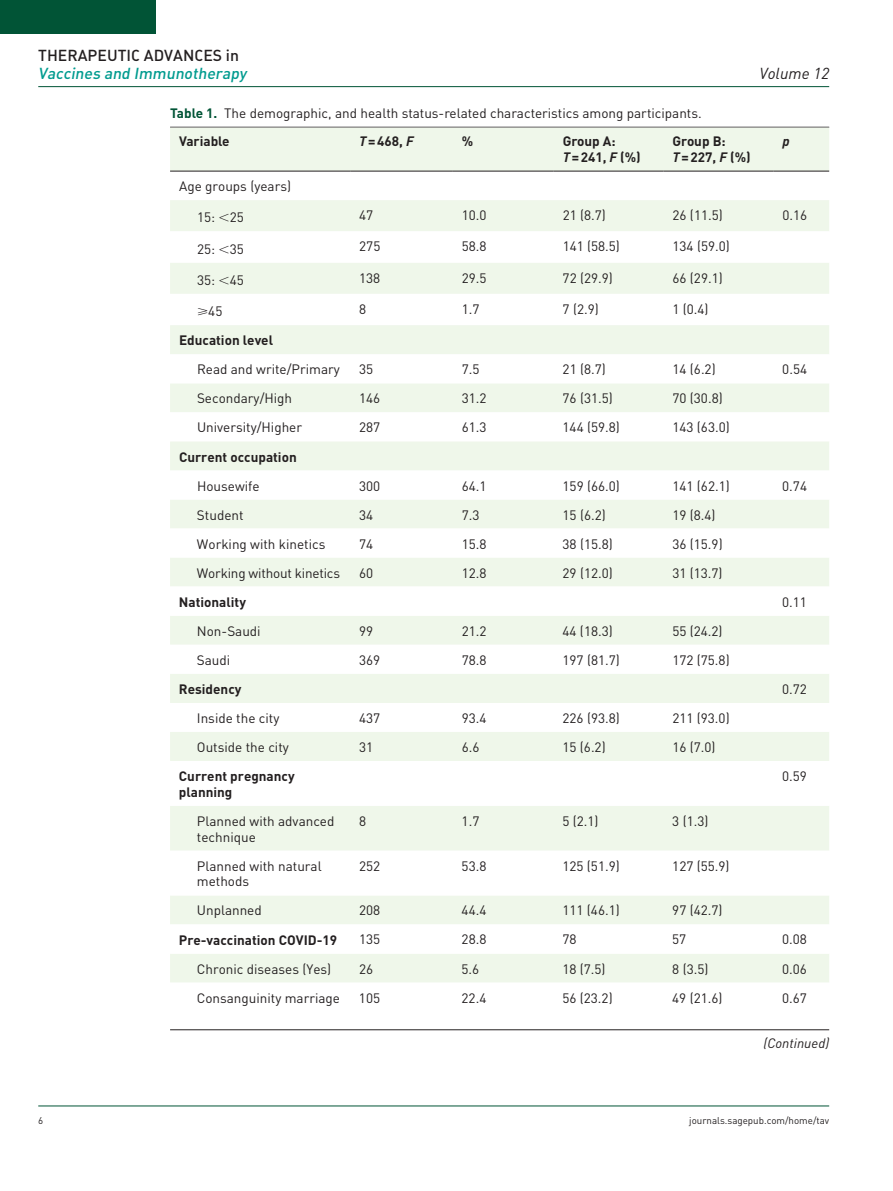
<style>
.page{position:relative;width:893px;height:1191px;background:#fff}
.page>*{position:absolute;margin:0;border:0;box-sizing:border-box;transform-origin:0 0}
.t1{font:italic 15.75px "DIN Medium Alternate";color:#009b8f}
.t2{font:15.75px "DIN Medium Alternate";color:#231f20}
.t3{font:italic 15.75px "DIN";color:#231f20}
.t4{font:13.5px/15.8px "DIN";color:#231f20}
.t5{font:700 13.5px/15.8px "DIN";color:#231f20}
.t6{font:italic 13.5px "DIN";color:#231f20}
.t7{font:italic 700 13.5px "DIN";color:#231f20}
.t8{font:9.75px "DIN";color:#231f20}
.s1{font-weight:700;color:#015436}
.s2{font-weight:700}
.s3{font-style:italic}
</style>
<div class="page">
<hr style="left:38px;top:86px;width:791px;height:1px;background:#015436">
<hr style="left:38px;top:1105px;width:791px;height:1px;background:#015436">
<div style="left:0;top:0;width:155px;height:34px;background:#015436"></div>
<hr style="left:170px;top:127px;width:659px;height:1px;background:#231f20">
<div style="left:170px;top:128px;width:659px;height:43px;background:#eff7ea"></div>
<svg style="left:170px;top:200px;width:659px;height:782px"></svg>
<hr style="left:170px;top:171px;width:180px;height:1px;background:#231f20">
<hr style="left:350px;top:171px;width:103px;height:1px;background:#231f20">
<hr style="left:453px;top:171px;width:101px;height:1px;background:#231f20">
<hr style="left:554px;top:171px;width:109px;height:1px;background:#231f20">
<hr style="left:663px;top:171px;width:110px;height:1px;background:#231f20">
<hr style="left:773px;top:171px;width:56px;height:1px;background:#231f20">
<hr style="left:170px;top:1029px;width:659px;height:1px;background:#231f20">
<svg style="left:220px;top:214px;width:9px;height:8px"></svg>
<svg style="left:220px;top:245px;width:9px;height:8px"></svg>
<svg style="left:220px;top:277px;width:9px;height:7px"></svg>
<p class="t2" style="left:38px;top:45px;width:202px">THERAPEUTIC ADVANCES IN</p>
<p class="t1" style="left:38px;top:63px;width:210px">Vaccines and Immunotherapy</p>
<p class="t4" style="left:179px;top:98px;width:524px;line-height:28.5px;text-indent:-9px"><span class="s1">Table 1.</span> The demographic, and health status-related characteristics among participants.<br><span class="s2">Variable</span></p>
<p class="t3" style="left:759px;top:63px;width:71px">Volume 12</p>
<p class="t5" style="left:359px;top:133px;width:56px"><span class="s3">T</span>=468, <span class="s3">F</span></p>
<p class="t5" style="left:462px;top:133px;width:13px">%</p>
<p class="t5" style="left:563px;top:133px;width:80px">Group A:<br><span class="s3">T</span>=241, <span class="s3">F</span> (%)</p>
<p class="t5" style="left:672px;top:133px;width:80px">Group B:<br><span class="s3">T</span>=227, <span class="s3">F</span> (%)</p>
<p class="t7" style="left:782px;top:133px;width:9px">p</p>
<p class="t4" style="left:179px;top:178px;width:113px">Age groups (years)</p>
<p class="t4" style="left:197px;top:209px;width:48px">15: 25</p>
<p class="t4" style="left:359px;top:207px;width:16px">47</p>
<p class="t4" style="left:462px;top:207px;width:26px">10.0</p>
<p class="t4" style="left:563px;top:207px;width:45px">21 (8.7)</p>
<p class="t4" style="left:672px;top:207px;width:52px">26 (11.5)</p>
<p class="t4" style="left:782px;top:207px;width:26px">0.16</p>
<p class="t4" style="left:197px;top:241px;width:48px">25: 35</p>
<p class="t4" style="left:359px;top:238px;width:23px">275</p>
<p class="t4" style="left:462px;top:238px;width:26px">58.8</p>
<p class="t4" style="left:563px;top:238px;width:59px">141 (58.5)</p>
<p class="t4" style="left:672px;top:238px;width:59px">134 (59.0)</p>
<p class="t4" style="left:197px;top:272px;width:48px">35: 45</p>
<p class="t4" style="left:359px;top:269px;width:23px">138</p>
<p class="t4" style="left:462px;top:269px;width:26px">29.5</p>
<p class="t4" style="left:563px;top:269px;width:52px">72 (29.9)</p>
<p class="t4" style="left:672px;top:269px;width:52px">66 (29.1)</p>
<p class="t4" style="left:197px;top:303px;width:27px">⩾45</p>
<p class="t4" style="left:359px;top:301px;width:9px">8</p>
<p class="t4" style="left:462px;top:301px;width:19px">1.7</p>
<p class="t4" style="left:563px;top:301px;width:38px">7 (2.9)</p>
<p class="t4" style="left:672px;top:301px;width:38px">1 (0.4)</p>
<p class="t5" style="left:179px;top:332px;width:96px">Education level</p>
<p class="t4" style="left:197px;top:361px;width:144px">Read and write/Primary</p>
<p class="t4" style="left:359px;top:361px;width:16px">35</p>
<p class="t4" style="left:462px;top:361px;width:19px">7.5</p>
<p class="t4" style="left:563px;top:361px;width:45px">21 (8.7)</p>
<p class="t4" style="left:672px;top:361px;width:45px">14 (6.2)</p>
<p class="t4" style="left:782px;top:361px;width:26px">0.54</p>
<p class="t4" style="left:197px;top:390px;width:97px">Secondary/High</p>
<p class="t4" style="left:359px;top:390px;width:23px">146</p>
<p class="t4" style="left:462px;top:390px;width:26px">31.2</p>
<p class="t4" style="left:563px;top:390px;width:52px">76 (31.5)</p>
<p class="t4" style="left:672px;top:390px;width:52px">70 (30.8)</p>
<p class="t4" style="left:197px;top:419px;width:107px">University/Higher</p>
<p class="t4" style="left:359px;top:419px;width:23px">287</p>
<p class="t4" style="left:462px;top:419px;width:26px">61.3</p>
<p class="t4" style="left:563px;top:419px;width:59px">144 (59.8)</p>
<p class="t4" style="left:672px;top:419px;width:59px">143 (63.0)</p>
<p class="t5" style="left:179px;top:448px;width:119px">Current occupation</p>
<p class="t4" style="left:197px;top:477px;width:64px">Housewife</p>
<p class="t4" style="left:359px;top:477px;width:23px">300</p>
<p class="t4" style="left:462px;top:477px;width:26px">64.1</p>
<p class="t4" style="left:563px;top:477px;width:59px">159 (66.0)</p>
<p class="t4" style="left:672px;top:477px;width:59px">141 (62.1)</p>
<p class="t4" style="left:782px;top:477px;width:26px">0.74</p>
<p class="t4" style="left:197px;top:506px;width:48px">Student</p>
<p class="t4" style="left:359px;top:506px;width:16px">34</p>
<p class="t4" style="left:462px;top:506px;width:19px">7.3</p>
<p class="t4" style="left:563px;top:506px;width:45px">15 (6.2)</p>
<p class="t4" style="left:672px;top:506px;width:45px">19 (8.4)</p>
<p class="t4" style="left:197px;top:535px;width:130px">Working with kinetics</p>
<p class="t4" style="left:359px;top:535px;width:16px">74</p>
<p class="t4" style="left:462px;top:535px;width:26px">15.8</p>
<p class="t4" style="left:563px;top:535px;width:52px">38 (15.8)</p>
<p class="t4" style="left:672px;top:535px;width:52px">36 (15.9)</p>
<p class="t4" style="left:197px;top:564px;width:145px">Working without kinetics</p>
<p class="t4" style="left:359px;top:564px;width:16px">60</p>
<p class="t4" style="left:462px;top:564px;width:26px">12.8</p>
<p class="t4" style="left:562px;top:564px;width:52px">29 (12.0)</p>
<p class="t4" style="left:672px;top:564px;width:52px">31 (13.7)</p>
<p class="t5" style="left:179px;top:593px;width:69px">Nationality</p>
<p class="t4" style="left:782px;top:593px;width:26px">0.11</p>
<p class="t4" style="left:197px;top:623px;width:65px">Non-Saudi</p>
<p class="t4" style="left:359px;top:623px;width:16px">99</p>
<p class="t4" style="left:462px;top:623px;width:26px">21.2</p>
<p class="t4" style="left:562px;top:623px;width:52px">44 (18.3)</p>
<p class="t4" style="left:672px;top:623px;width:52px">55 (24.2)</p>
<p class="t4" style="left:197px;top:652px;width:35px">Saudi</p>
<p class="t4" style="left:359px;top:652px;width:23px">369</p>
<p class="t4" style="left:462px;top:652px;width:26px">78.8</p>
<p class="t4" style="left:562px;top:652px;width:59px">197 (81.7)</p>
<p class="t4" style="left:672px;top:652px;width:59px">172 (75.8)</p>
<p class="t5" style="left:179px;top:680px;width:64px">Residency</p>
<p class="t4" style="left:782px;top:680px;width:26px">0.72</p>
<p class="t4" style="left:197px;top:710px;width:84px">Inside the city</p>
<p class="t4" style="left:359px;top:710px;width:23px">437</p>
<p class="t4" style="left:462px;top:710px;width:26px">93.4</p>
<p class="t4" style="left:562px;top:710px;width:59px">226 (93.8)</p>
<p class="t4" style="left:672px;top:710px;width:59px">211 (93.0)</p>
<p class="t4" style="left:197px;top:739px;width:93px">Outside the city</p>
<p class="t4" style="left:359px;top:739px;width:16px">31</p>
<p class="t4" style="left:462px;top:739px;width:19px">6.6</p>
<p class="t4" style="left:562px;top:739px;width:45px">15 (6.2)</p>
<p class="t4" style="left:672px;top:739px;width:45px">16 (7.0)</p>
<p class="t5" style="left:179px;top:768px;width:117px">Current pregnancy planning</p>
<p class="t4" style="left:782px;top:768px;width:26px">0.59</p>
<p class="t4" style="left:197px;top:813px;width:139px">Planned with advanced technique</p>
<p class="t4" style="left:359px;top:813px;width:9px">8</p>
<p class="t4" style="left:462px;top:813px;width:19px">1.7</p>
<p class="t4" style="left:562px;top:813px;width:38px">5 (2.1)</p>
<p class="t4" style="left:672px;top:813px;width:38px">3 (1.3)</p>
<p class="t4" style="left:197px;top:857px;width:126px">Planned with natural methods</p>
<p class="t4" style="left:359px;top:857px;width:23px">252</p>
<p class="t4" style="left:462px;top:857px;width:26px">53.8</p>
<p class="t4" style="left:562px;top:857px;width:59px">125 (51.9)</p>
<p class="t4" style="left:672px;top:857px;width:59px">127 (55.9)</p>
<p class="t4" style="left:197px;top:902px;width:66px">Unplanned</p>
<p class="t4" style="left:359px;top:902px;width:23px">208</p>
<p class="t4" style="left:462px;top:902px;width:26px">44.4</p>
<p class="t4" style="left:562px;top:902px;width:59px">111 (46.1)</p>
<p class="t4" style="left:672px;top:902px;width:52px">97 (42.7)</p>
<p class="t5" style="left:179px;top:931px;width:160px">Pre-vaccination COVID-19</p>
<p class="t4" style="left:359px;top:931px;width:23px">135</p>
<p class="t4" style="left:462px;top:931px;width:26px">28.8</p>
<p class="t4" style="left:562px;top:931px;width:16px">78</p>
<p class="t4" style="left:672px;top:931px;width:16px">57</p>
<p class="t4" style="left:782px;top:931px;width:26px">0.08</p>
<p class="t4" style="left:197px;top:960px;width:136px">Chronic diseases (Yes)</p>
<p class="t4" style="left:359px;top:960px;width:16px">26</p>
<p class="t4" style="left:462px;top:960px;width:19px">5.6</p>
<p class="t4" style="left:562px;top:960px;width:45px">18 (7.5)</p>
<p class="t4" style="left:672px;top:960px;width:38px">8 (3.5)</p>
<p class="t4" style="left:782px;top:960px;width:26px">0.06</p>
<p class="t4" style="left:197px;top:989px;width:145px">Consanguinity marriage</p>
<p class="t4" style="left:359px;top:989px;width:23px">105</p>
<p class="t4" style="left:462px;top:989px;width:26px">22.4</p>
<p class="t4" style="left:562px;top:989px;width:52px">56 (23.2)</p>
<p class="t4" style="left:672px;top:989px;width:52px">49 (21.6)</p>
<p class="t4" style="left:782px;top:989px;width:26px">0.67</p>
<p class="t6" style="left:763px;top:1034px;width:67px">(Continued)</p>
<p class="t8" style="left:38px;top:1114px;width:7px">6</p>
<p class="t8" style="left:689px;top:1114px;width:141px">journals.sagepub.com/home/tav</p>
</div>
